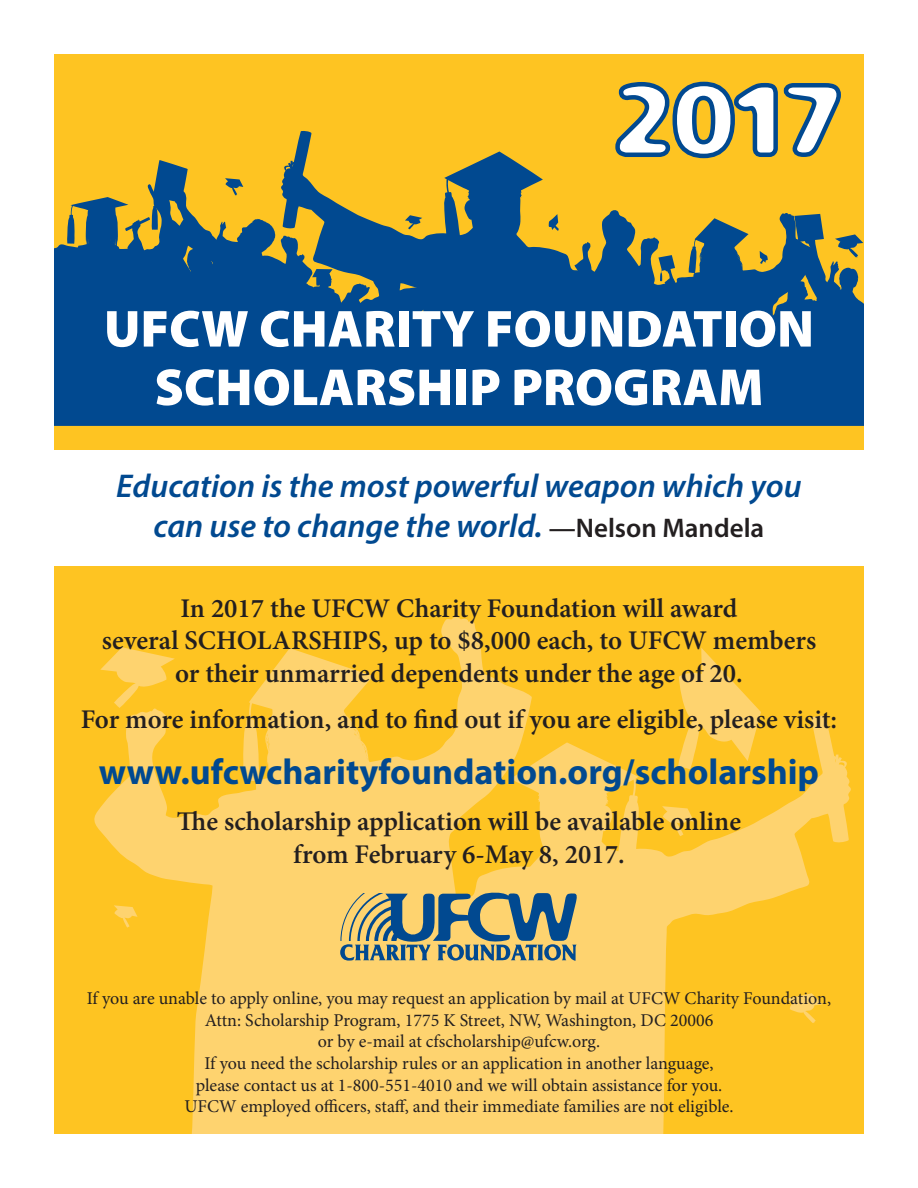
<style>
.page{position:relative;width:918px;height:1188px;background:#fff}
.page>*{position:absolute;margin:0;border:0;box-sizing:border-box;transform-origin:0 0}
.t1{font:90px "Flexure";color:#fff}
.t2{font:900 52.5px/58.5px "Myriad Pro";color:#fff;text-align:center}
.t3{font:700 36px "Myriad Pro";color:#014990}
.t4{font:italic 600 33px/39.6px "Myriad Pro";color:#014990;text-align:center}
.t5{font:600 27px/32.4px "Minion Pro";color:#231f20;text-align:center}
.t6{font:18px/21.6px "Minion Pro";letter-spacing:-.005em;color:#231f20;text-align:center}
.s1{font-style:normal;font-size:27px;color:#231f20}
</style>
<div class="page">
<div style="left:54px;top:54px;width:810px;height:395px;background:#fec422"></div>
<div style="left:54px;top:567px;width:810px;height:567px;background:#fec422"></div>
<svg style="left:94px;top:617px;width:438px;height:517px;fill:#fed36f"></svg>
<svg style="left:100px;top:647px;width:75px;height:61px"></svg>
<svg style="left:367px;top:716px;width:484px;height:418px;fill:#fed36f"></svg>
<svg style="left:114px;top:905px;width:24px;height:23px"></svg>
<svg style="left:678px;top:648px;width:83px;height:121px"></svg>
<svg style="left:662px;top:806px;width:32px;height:30px"></svg>
<svg style="left:294px;top:131px;width:329px;height:152px"></svg>
<svg style="left:575px;top:242px;width:22px;height:35px"></svg>
<svg style="left:54px;top:160px;width:424px;height:123px"></svg>
<svg style="left:548px;top:214px;width:11px;height:17px"></svg>
<svg style="left:623px;top:213px;width:241px;height:70px"></svg>
<div style="left:54px;top:283px;width:810px;height:143px;background:#014990"></div>
<svg style="left:609px;top:81px;width:232px;height:83px"></svg>
<svg style="left:340px;top:893px;width:237px;height:68px;background:#8b947d"></svg>
<p class="t1" style="left:614px;top:65px;width:227px">2017</p>
<p class="t2" style="left:104px;top:300px;width:712px">UFCW CHARITY FOUNDATION<br>SCHOLARSHIP PROGRAM</p>
<p class="t4" style="left:116px;top:465px;width:687px">Education is the most powerful weapon which you can use to change the world. <span class="s1">—Nelson Mandela</span></p>
<p class="t5" style="left:102px;top:592px;width:716px">In 2017 the UFCW Charity Foundation will award<br>several SCHOLARSHIPS, up to $8,000 each, to UFCW members or their unmarried dependents under the age of 20.</p>
<p class="t5" style="left:81px;top:703px;width:758px">For more information, and to find out if you are eligible, please visit:</p>
<p class="t3" style="left:99px;top:749px;width:722px">www.ufcwcharityfoundation.org/scholarship</p>
<p class="t5" style="left:177px;top:805px;width:566px">The scholarship application will be available online from February 6-May 8, 2017.</p>
<p class="t6" style="left:87px;top:988px;width:746px">If you are unable to apply online, you may request an application by mail at UFCW Charity Foundation,<br>Attn: Scholarship Program, 1775 K Street, NW, Washington, DC 20006<br>or by e-mail at cfscholarship@ufcw.org.</p>
<p class="t6" style="left:196px;top:1052px;width:528px">If you need the scholarship rules or an application in another language, please contact us at 1-800-551-4010 and we will obtain assistance for you.</p>
<p class="t6" style="left:184px;top:1096px;width:551px">UFCW employed officers, staff, and their immediate families are not eligible.</p>
</div>
